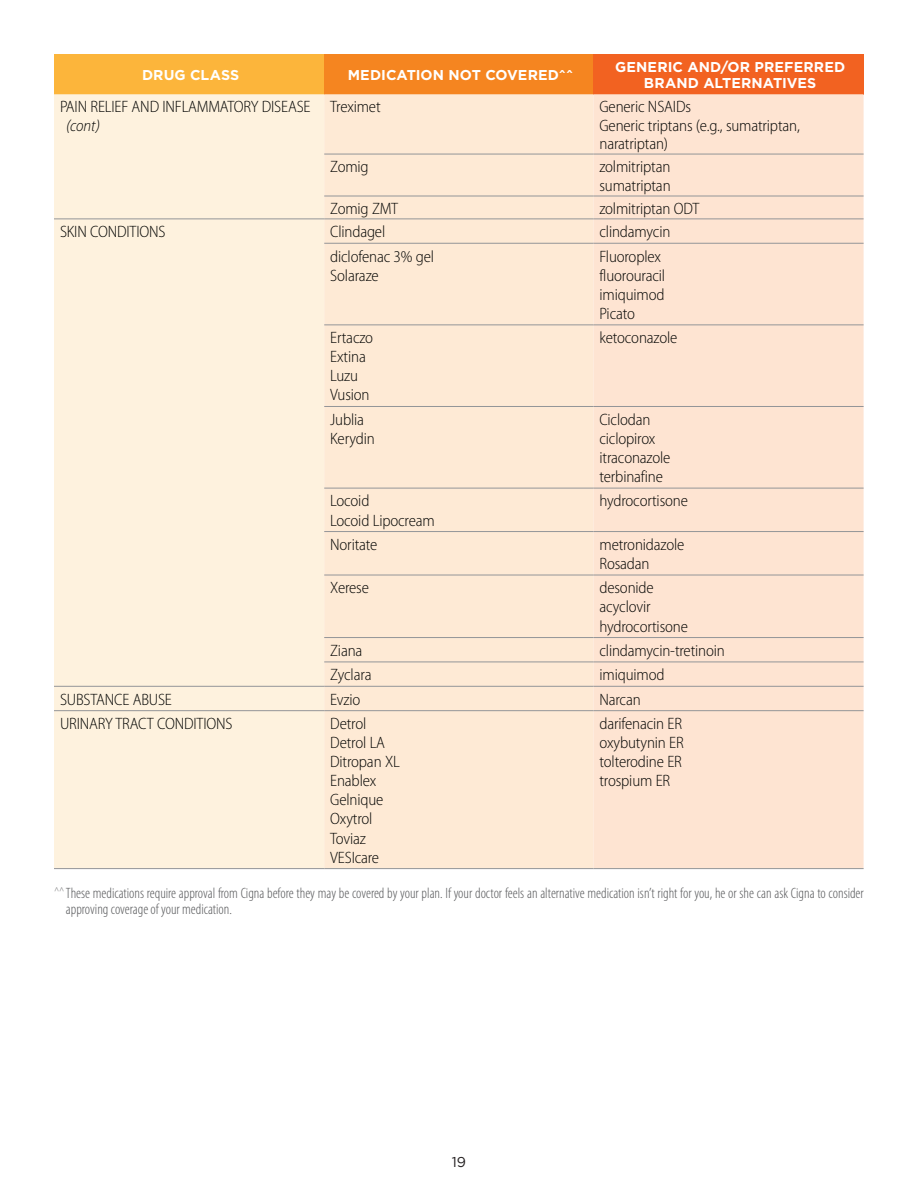
<style>
.page{position:relative;width:918px;height:1188px;background:#fff}
.page>*{position:absolute;margin:0;border:0;box-sizing:border-box;transform-origin:0 0}
.Drug_list{font:300 semi-condensed 16.5px/19.5px "Myriad Pro";letter-spacing:-.01em;color:#040503}
.NB-Legal_copy_Cat{font:300 condensed 15px/16.5px "Myriad Pro";color:#57585a}
.Table_column_header{font:700 14.25px/16.5px "Gotham";letter-spacing:.005em;color:#fff;text-align:center}
.t1{font:14.25px "Gotham";color:#231f20}
.s1{font-style:italic}
</style>
<div class="page">
<div style="left:54px;top:54px;width:270px;height:40px;background:#fcb53b"></div>
<div style="left:324px;top:54px;width:269px;height:40px;background:#f58520"></div>
<div style="left:593px;top:54px;width:271px;height:40px;background:#f26221"></div>
<div style="left:54px;top:94px;width:270px;height:774px;background:#fef2de"></div>
<div style="left:324px;top:94px;width:269px;height:774px;background:#feead5"></div>
<div style="left:593px;top:94px;width:271px;height:774px;background:#fee4d2"></div>
<hr style="left:324px;top:154px;width:269px;height:1px;background:#939598">
<hr style="left:593px;top:154px;width:271px;height:1px;background:#939598">
<hr style="left:324px;top:196px;width:269px;height:1px;background:#939598">
<hr style="left:593px;top:196px;width:271px;height:1px;background:#939598">
<hr style="left:54px;top:219px;width:270px;height:1px;background:#939598">
<hr style="left:324px;top:219px;width:269px;height:1px;background:#939598">
<hr style="left:593px;top:219px;width:271px;height:1px;background:#939598">
<hr style="left:324px;top:243px;width:269px;height:1px;background:#939598">
<hr style="left:593px;top:243px;width:271px;height:1px;background:#939598">
<hr style="left:324px;top:325px;width:269px;height:1px;background:#939598">
<hr style="left:593px;top:325px;width:271px;height:1px;background:#939598">
<hr style="left:324px;top:406px;width:269px;height:1px;background:#939598">
<hr style="left:593px;top:406px;width:271px;height:1px;background:#939598">
<hr style="left:324px;top:488px;width:269px;height:1px;background:#939598">
<hr style="left:593px;top:488px;width:271px;height:1px;background:#939598">
<hr style="left:324px;top:531px;width:269px;height:1px;background:#939598">
<hr style="left:593px;top:531px;width:271px;height:1px;background:#939598">
<hr style="left:324px;top:575px;width:269px;height:1px;background:#939598">
<hr style="left:593px;top:575px;width:271px;height:1px;background:#939598">
<hr style="left:324px;top:637px;width:269px;height:1px;background:#939598">
<hr style="left:593px;top:637px;width:271px;height:1px;background:#939598">
<hr style="left:324px;top:662px;width:269px;height:1px;background:#939598">
<hr style="left:593px;top:662px;width:271px;height:1px;background:#939598">
<hr style="left:54px;top:686px;width:270px;height:1px;background:#939598">
<hr style="left:324px;top:686px;width:269px;height:1px;background:#939598">
<hr style="left:593px;top:686px;width:271px;height:1px;background:#939598">
<hr style="left:54px;top:710px;width:270px;height:1px;background:#939598">
<hr style="left:324px;top:710px;width:269px;height:1px;background:#939598">
<hr style="left:593px;top:710px;width:271px;height:1px;background:#939598">
<hr style="left:54px;top:868px;width:270px;height:1px;background:#939598">
<hr style="left:324px;top:868px;width:269px;height:1px;background:#939598">
<hr style="left:593px;top:868px;width:271px;height:1px;background:#939598">
<p class="Table_column_header" style="left:142px;top:67px;width:99px">DRUG CLASS</p>
<p class="Table_column_header" style="left:348px;top:67px;width:227px">MEDICATION NOT COVERED^^</p>
<p class="Table_column_header" style="left:615px;top:58px;width:232px">GENERIC AND/OR PREFERRED<br>BRAND ALTERNATIVES</p>
<p class="Drug_list" style="left:66px;top:97px;width:246px;text-indent:-6px">PAIN RELIEF AND INFLAMMATORY DISEASE <span class="s1">(cont)</span></p>
<p class="Drug_list" style="left:330px;top:97px;width:52px">Treximet</p>
<p class="Drug_list" style="left:599px;top:97px;width:93px">Generic NSAIDs</p>
<p class="Drug_list" style="left:599px;top:117px;width:202px;line-height:18px">Generic triptans (e.g., sumatriptan, naratriptan)</p>
<p class="Drug_list" style="left:330px;top:157px;width:40px">Zomig</p>
<p class="Drug_list" style="left:599px;top:157px;width:73px">zolmitriptan</p>
<p class="Drug_list" style="left:599px;top:176px;width:73px">sumatriptan</p>
<p class="Drug_list" style="left:330px;top:199px;width:69px">Zomig ZMT</p>
<p class="Drug_list" style="left:599px;top:199px;width:101px">zolmitriptan ODT</p>
<p class="Drug_list" style="left:60px;top:222px;width:107px">SKIN CONDITIONS</p>
<p class="Drug_list" style="left:330px;top:222px;width:57px">Clindagel</p>
<p class="Drug_list" style="left:599px;top:222px;width:72px">clindamycin</p>
<p class="Drug_list" style="left:330px;top:247px;width:105px">diclofenac 3% gel</p>
<p class="Drug_list" style="left:330px;top:266px;width:50px">Solaraze</p>
<p class="Drug_list" style="left:599px;top:247px;width:63px">Fluoroplex</p>
<p class="Drug_list" style="left:599px;top:266px;width:67px">fluorouracil</p>
<p class="Drug_list" style="left:599px;top:285px;width:67px">imiquimod</p>
<p class="Drug_list" style="left:599px;top:304px;width:37px">Picato</p>
<p class="Drug_list" style="left:330px;top:328px;width:44px">Ertaczo</p>
<p class="Drug_list" style="left:330px;top:347px;width:37px">Extina</p>
<p class="Drug_list" style="left:330px;top:367px;width:29px">Luzu</p>
<p class="Drug_list" style="left:330px;top:386px;width:41px">Vusion</p>
<p class="Drug_list" style="left:599px;top:328px;width:79px">ketoconazole</p>
<p class="Drug_list" style="left:330px;top:410px;width:35px">Jublia</p>
<p class="Drug_list" style="left:330px;top:429px;width:46px">Kerydin</p>
<p class="Drug_list" style="left:599px;top:410px;width:53px">Ciclodan</p>
<p class="Drug_list" style="left:599px;top:429px;width:57px">ciclopirox</p>
<p class="Drug_list" style="left:599px;top:448px;width:72px">itraconazole</p>
<p class="Drug_list" style="left:599px;top:467px;width:65px">terbinafine</p>
<p class="Drug_list" style="left:330px;top:492px;width:41px">Locoid</p>
<p class="Drug_list" style="left:330px;top:511px;width:106px">Locoid Lipocream</p>
<p class="Drug_list" style="left:599px;top:492px;width:90px">hydrocortisone</p>
<p class="Drug_list" style="left:330px;top:535px;width:49px">Noritate</p>
<p class="Drug_list" style="left:599px;top:535px;width:86px">metronidazole</p>
<p class="Drug_list" style="left:599px;top:554px;width:52px">Rosadan</p>
<p class="Drug_list" style="left:330px;top:578px;width:40px">Xerese</p>
<p class="Drug_list" style="left:599px;top:578px;width:56px">desonide</p>
<p class="Drug_list" style="left:599px;top:598px;width:53px">acyclovir</p>
<p class="Drug_list" style="left:599px;top:617px;width:90px">hydrocortisone</p>
<p class="Drug_list" style="left:330px;top:641px;width:34px">Ziana</p>
<p class="Drug_list" style="left:599px;top:641px;width:127px">clindamycin-tretinoin</p>
<p class="Drug_list" style="left:330px;top:665px;width:43px">Zyclara</p>
<p class="Drug_list" style="left:599px;top:665px;width:67px">imiquimod</p>
<p class="Drug_list" style="left:60px;top:690px;width:113px">SUBSTANCE ABUSE</p>
<p class="Drug_list" style="left:330px;top:690px;width:32px">Evzio</p>
<p class="Drug_list" style="left:599px;top:690px;width:43px">Narcan</p>
<p class="Drug_list" style="left:60px;top:714px;width:174px">URINARY TRACT CONDITIONS</p>
<p class="Drug_list" style="left:330px;top:714px;width:38px">Detrol</p>
<p class="Drug_list" style="left:330px;top:733px;width:56px">Detrol LA</p>
<p class="Drug_list" style="left:330px;top:752px;width:71px">Ditropan XL</p>
<p class="Drug_list" style="left:330px;top:771px;width:48px">Enablex</p>
<p class="Drug_list" style="left:330px;top:790px;width:55px">Gelnique</p>
<p class="Drug_list" style="left:330px;top:810px;width:44px">Oxytrol</p>
<p class="Drug_list" style="left:330px;top:829px;width:37px">Toviaz</p>
<p class="Drug_list" style="left:330px;top:848px;width:50px">VESIcare</p>
<p class="Drug_list" style="left:599px;top:714px;width:84px">darifenacin ER</p>
<p class="Drug_list" style="left:599px;top:733px;width:86px">oxybutynin ER</p>
<p class="Drug_list" style="left:599px;top:752px;width:84px">tolterodine ER</p>
<p class="Drug_list" style="left:599px;top:771px;width:72px">trospium ER</p>
<p class="NB-Legal_copy_Cat" style="left:66px;top:885px;width:799px;text-indent:-12px"><sup>^^</sup> These medications require approval from Cigna before they may be covered by your plan. If your doctor feels an alternative medication isn’t right for you, he or she can ask Cigna to consider approving coverage of your medication.</p>
<p class="t1" style="left:452px;top:1153px;width:16px">19</p>
</div>
